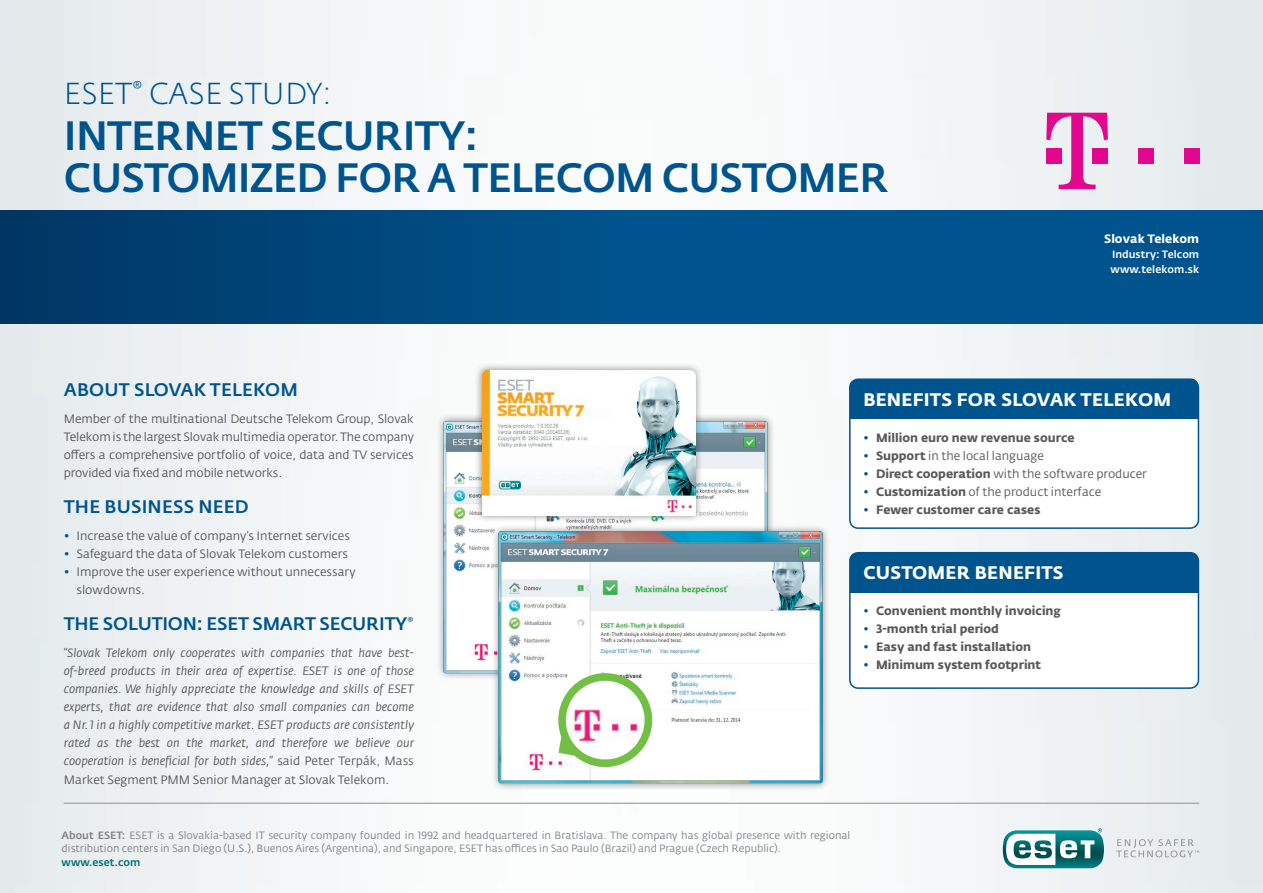
<style>
.page{position:relative;width:1263px;height:893px;background:#fff}
.page>*{position:absolute;margin:0;border:0;box-sizing:border-box;transform-origin:0 0}
.t1{font:500 40.5px/42px "Fedra Sans Alt Pro";letter-spacing:-.02em;color:#00548e}
.t2{font:300 30px "Fedra Sans Alt Pro";letter-spacing:.01em;color:#00548e}
.t3{font:700 18px "Fedra Sans Alt Pro";letter-spacing:.01em;color:#fff}
.t4{font:500 18px "Fedra Sans Alt Pro";letter-spacing:.01em;color:#00548e}
.t5{font:500 18px "Fedra Sans Alt Pro";letter-spacing:-.01em;color:#00548e}
.t6{font:12px/18px "Fedra Sans Alt Pro";color:#57585a;text-align:justify}
.t7{font:italic 12px/18px "Fedra Sans Alt Pro";color:#57585a;text-align:justify}
.t8{font:700 12px "Fedra Sans Alt Pro";color:#57585a}
.t9{font:700 12px "Fedra Sans Alt Pro";color:#fff}
.t10{font:10.5px/13.5px "Fedra Sans Alt Pro";color:#808285}
.t11{font:500 10.5px/15px "Fedra Sans Alt Pro";color:#fff}
.s1{color:#00548e}
.s2{font-style:normal}
.s3{font-weight:400;color:#00548e}
.s4{font-weight:700}
.s5{font-weight:500}
.s6{font-weight:500;color:#007076}
</style>
<div class="page">
<img style="left:0;top:0;width:1263px;height:893px">
<div style="left:436px;top:414px;width:339px;height:266px;background:#231f20;opacity:.5"></div>
<img style="left:444px;top:421px;width:323px;height:252px">
<div style="left:850px;top:379px;width:348px;height:149px;background:#fff;border-radius:9px"></div>
<div style="left:850px;top:379px;width:348px;height:40px;background:#00548e"></div>
<div style="left:849px;top:378px;width:350px;height:151px;border:2px solid #00548e;border-radius:9px"></div>
<div style="left:850px;top:553px;width:348px;height:135px;background:#fff;border-radius:9px"></div>
<div style="left:850px;top:553px;width:348px;height:39px;background:#00548e"></div>
<div style="left:849px;top:552px;width:350px;height:137px;border:2px solid #00548e;border-radius:9px"></div>
<div style="left:0;top:210px;width:1263px;height:114px;background:linear-gradient(to right,#003d6d,#005c99)"></div>
<hr style="left:64px;top:803px;width:1135px;height:1px;background:#a8a9ad">
<svg style="left:1046px;top:113px;width:62px;height:76px;background:#e890c7"></svg>
<div style="left:1092px;top:148px;width:16px;height:15px;background:#e2078c"></div>
<div style="left:1138px;top:148px;width:15px;height:15px;background:#e2078c"></div>
<div style="left:1184px;top:148px;width:15px;height:15px;background:#e2078c"></div>
<svg style="left:1003px;top:828px;width:101px;height:40px"></svg>
<svg style="left:1116px;top:839px;width:83px;height:18px"></svg>
<div style="left:491px;top:524px;width:339px;height:267px;background:#231f20;opacity:.5"></div>
<img style="left:499px;top:532px;width:323px;height:252px">
<div style="left:475px;top:362px;width:228px;height:161px;background:#231f20;opacity:.5"></div>
<img style="left:482px;top:370px;width:213px;height:145px">
<svg style="left:554px;top:667px;width:104px;height:104px"></svg>
<p class="t2" style="left:64px;top:75px;width:269px">ESET<sup>®</sup> CASE STUDY:</p>
<p class="t1" style="left:64px;top:114px;width:826px">INTERNET SECURITY:<br>CUSTOMIZED FOR A TELECOM CUSTOMER</p>
<p class="t9" style="left:1104px;top:231px;width:97px">Slovak Telekom</p>
<p class="t11" style="left:1111px;top:246px;width:90px">Industry: Telcom www.telekom.sk</p>
<p class="t4" style="left:64px;top:379px;width:236px">ABOUT SLOVAK TELEKOM</p>
<p class="t6" style="left:64px;top:410px;width:352px">Member of the multinational Deutsche Telekom Group, Slovak Telekom is the largest Slovak multimedia operator. The company offers a comprehensive portfolio of voice, data and TV services provided via fixed and mobile networks.</p>
<p class="t4" style="left:64px;top:496px;width:186px">THE BUSINESS NEED</p>
<p class="t6" style="left:64px;top:527px;width:288px"><span class="s1">•</span> Increase the value of company’s Internet services</p>
<p class="t6" style="left:64px;top:545px;width:286px"><span class="s1">•</span> Safeguard the data of Slovak Telekom customers</p>
<p class="t6" style="left:77px;top:563px;width:281px;text-indent:-13px"><span class="s1">•</span> Improve the user experience without unnecessary slowdowns.</p>
<p class="t5" style="left:64px;top:613px;width:351px">THE SOLUTION: ESET SMART SECURITY<sup>®</sup></p>
<p class="t7" style="left:64px;top:644px;width:352px">“Slovak Telekom only cooperates with companies that have best&shy;of-breed products in their area of expertise. ESET is one of those companies. We highly appreciate the knowledge and skills of ESET experts, that are evidence that also small companies can become a Nr.1 in a highly competitive market. ESET products are consistently rated as the best on the market, and therefore we believe our cooperation is beneficial for both sides,” <span class="s2">said Peter Terpák, Mass Market Segment PMM Senior Manager at Slovak Telekom.</span></p>
<p class="t3" style="left:863px;top:388px;width:309px">BENEFITS FOR SLOVAK TELEKOM</p>
<p class="t8" style="left:863px;top:430px;width:213px"><span class="s3">•</span> Million euro new revenue source</p>
<p class="t6" style="left:863px;top:447px;width:182px"><span class="s1">•</span> <span class="s4">Support</span> in the local language</p>
<p class="t6" style="left:863px;top:465px;width:285px"><span class="s1">•</span> <span class="s4">Direct cooperation</span> with the software producer</p>
<p class="t6" style="left:863px;top:483px;width:240px"><span class="s1">•</span> <span class="s4">Customization</span> of the product interface</p>
<p class="t8" style="left:863px;top:502px;width:179px"><span class="s3">•</span> Fewer customer care cases</p>
<p class="t3" style="left:863px;top:562px;width:202px">CUSTOMER BENEFITS</p>
<p class="t8" style="left:863px;top:604px;width:199px"><span class="s3">•</span> Convenient monthly invoicing</p>
<p class="t8" style="left:863px;top:622px;width:137px"><span class="s3">•</span> 3-month trial period</p>
<p class="t8" style="left:863px;top:640px;width:169px"><span class="s3">•</span> Easy and fast installation</p>
<p class="t8" style="left:863px;top:658px;width:179px"><span class="s3">•</span> Minimum system footprint</p>
<p class="t10" style="left:62px;top:828px;width:790px"><span class="s5">About ESET:</span> ESET is a Slovakia-based IT security company founded in 1992 and headquartered in Bratislava. The company has global presence with regional distribution centers in San Diego (U.S.), Buenos Aires (Argentina), and Singapore, ESET has offices in Sao Paulo (Brazil) and Prague (Czech Republic). <span class="s6">www.eset.com</span></p>
</div>
